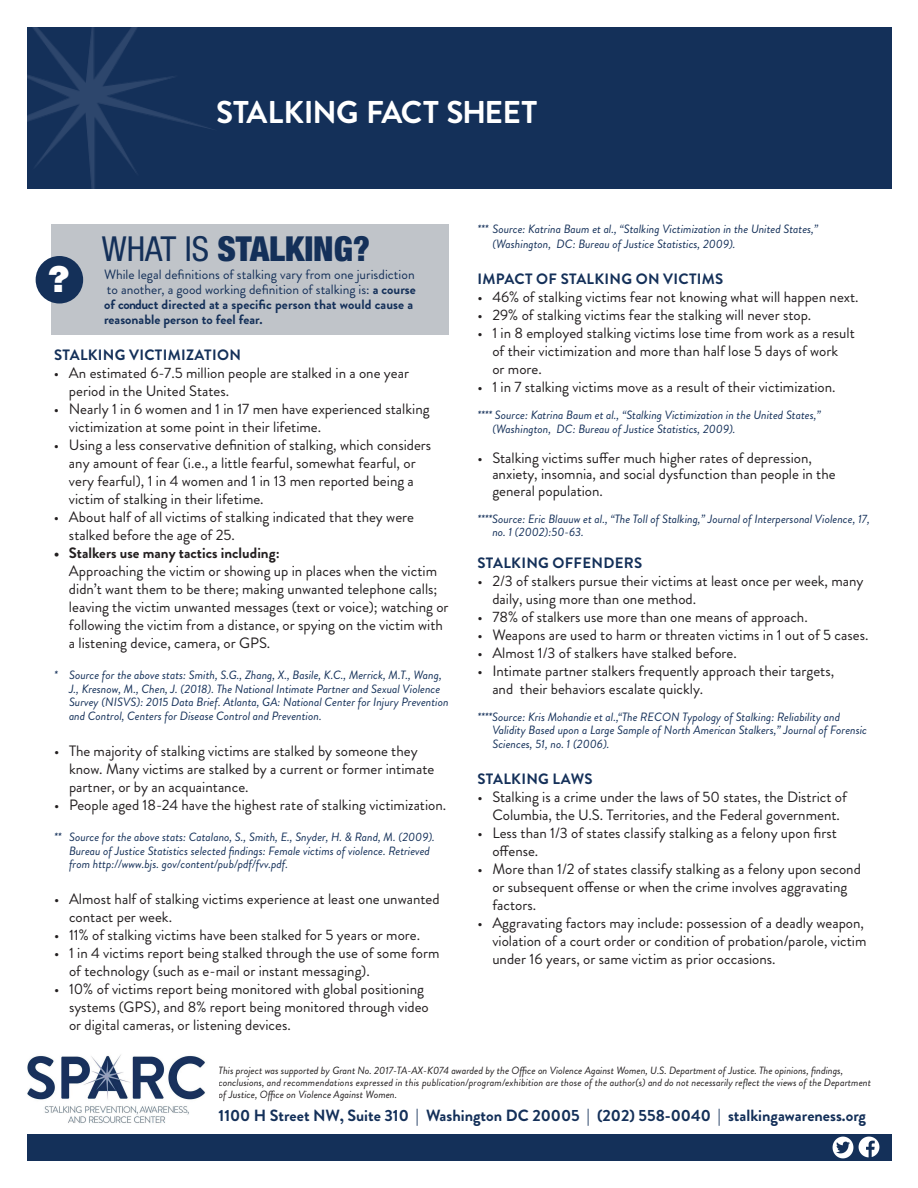
<style>
.page{position:relative;width:918px;height:1188px;background:#fff}
.page>*{position:absolute;margin:0;border:0;box-sizing:border-box;transform-origin:0 0}
.t1{font:900 36px "Helvetica Neue";color:#fff}
.t2{font:900 condensed 34.5px "Helvetica Neue";color:#143059}
.t3{font:700 31.5px "Brandon Grotesque";letter-spacing:-.02em;color:#fff}
.t4{font:700 16.2px "Brandon Grotesque";color:#143059}
.t5{font:15px/18px "Brandon Grotesque";color:#231f20}
.t6{font:700 15px "Brandon Grotesque";letter-spacing:.02em;color:#143059}
.t7{font:700 15px "Brandon Grotesque";color:#231f20}
.t8{font:13.5px/15px "Brandon Grotesque";letter-spacing:.005em;color:#143059}
.t9{font:italic 12px/13.5px "Brandon Grotesque";color:#143059}
.t10{font:italic 10.5px/12px "Brandon Grotesque";color:#231f20}
.s1{font-weight:400}
.s2{font-weight:700}
</style>
<div class="page">
<div style="left:27px;top:27px;width:864px;height:162px;background:#143059"></div>
<img style="left:27px;top:27px;width:184px;height:162px">
<div style="left:27px;top:1134px;width:864px;height:27px;background:#143059"></div>
<img style="left:27px;top:1055px;width:178px;height:69px">
<img style="left:832px;top:1137px;width:22px;height:21px">
<img style="left:858px;top:1137px;width:22px;height:21px">
<div style="left:52px;top:225px;width:397px;height:110px;background:#c0c4c9"></div>
<div style="left:36px;top:256px;width:47px;height:48px;background:#143059;border-radius:50%"></div>
<h3 class="t3" style="left:216px;top:90px;width:323px">STALKING FACT SHEET</h3>
<h2 class="t2" style="left:102px;top:228px;width:270px"><span class="s1">WHAT IS</span> STALKING?</h2>
<h1 class="t1" style="left:48px;top:258px;width:22px">?</h1>
<p class="t8" style="left:104px;top:267px;width:313px">While legal definitions of stalking vary from one jurisdiction to another, a good working definition of stalking is: <span class="s2">a course of conduct directed at a specific person that would cause a reasonable person to feel fear.</span></p>
<p class="t6" style="left:54px;top:344px;width:188px">STALKING VICTIMIZATION</p>
<p class="t5" style="left:69px;top:364px;width:342px;text-indent:-15px">• An estimated 6-7.5 million people are stalked in a one year period in the United States.</p>
<p class="t5" style="left:69px;top:400px;width:362px;text-indent:-15px">• Nearly 1 in 6 women and 1 in 17 men have experienced stalking victimization at some point in their lifetime.</p>
<p class="t5" style="left:69px;top:436px;width:364px;text-indent:-15px">• Using a less conservative definition of stalking, which considers any amount of fear (i.e., a little fearful, somewhat fearful, or very fearful), 1 in 4 women and 1 in 13 men reported being a victim of stalking in their lifetime.</p>
<p class="t5" style="left:69px;top:508px;width:347px;text-indent:-15px">• About half of all victims of stalking indicated that they were stalked before the age of 25.</p>
<p class="t7" style="left:54px;top:542px;width:227px">• Stalkers use many tactics including:</p>
<p class="t5" style="left:69px;top:562px;width:381px">Approaching the victim or showing up in places when the victim didn’t want them to be there; making unwanted telephone calls; leaving the victim unwanted messages (text or voice); watching or following the victim from a distance, or spying on the victim with a listening device, camera, or GPS.</p>
<p class="t9" style="left:69px;top:668px;width:381px;text-indent:-15px">* Source for the above stats: Smith, S.G., Zhang, X., Basile, K.C., Merrick, M.T., Wang, J., Kresnow, M., Chen, J. (2018). The National Intimate Partner and Sexual Violence Survey (NISVS): 2015 Data Brief. Atlanta, GA: National Center for Injury Prevention and Control, Centers for Disease Control and Prevention.</p>
<p class="t5" style="left:69px;top:742px;width:367px;text-indent:-15px">• The majority of stalking victims are stalked by someone they know. Many victims are stalked by a current or former intimate partner, or by an acquaintance.</p>
<p class="t5" style="left:54px;top:796px;width:394px">• People aged 18-24 have the highest rate of stalking victimization.</p>
<p class="t9" style="left:69px;top:830px;width:367px;text-indent:-15px">** Source for the above stats: Catalano, S., Smith, E., Snyder, H. &amp; Rand, M. (2009).<br>Bureau of Justice Statistics selected findings: Female victims of violence. Retrieved from http://www.bjs. gov/content/pub/pdf/fvv.pdf.</p>
<p class="t5" style="left:69px;top:890px;width:372px;text-indent:-15px">• Almost half of stalking victims experience at least one unwanted contact per week.</p>
<p class="t5" style="left:54px;top:926px;width:368px">• 11% of stalking victims have been stalked for 5 years or more.</p>
<p class="t5" style="left:69px;top:944px;width:372px;text-indent:-15px">• 1 in 4 victims report being stalked through the use of some form of technology (such as e-mail or instant messaging).</p>
<p class="t5" style="left:69px;top:980px;width:361px;text-indent:-15px">• 10% of victims report being monitored with global positioning systems (GPS), and 8% report being monitored through video or digital cameras, or listening devices.</p>
<p class="t9" style="left:492px;top:222px;width:327px;line-height:15px;text-indent:-15px">*** Source: Katrina Baum et al., “Stalking Victimization in the United States,” (Washington, DC: Bureau of Justice Statistics, 2009).</p>
<p class="t6" style="left:477px;top:268px;width:247px">IMPACT OF STALKING ON VICTIMS</p>
<p class="t5" style="left:477px;top:288px;width:383px">• 46% of stalking victims fear not knowing what will happen next.</p>
<p class="t5" style="left:477px;top:306px;width:336px">• 29% of stalking victims fear the stalking will never stop.</p>
<p class="t5" style="left:492px;top:324px;width:364px;text-indent:-15px">• 1 in 8 employed stalking victims lose time from work as a result of their victimization and more than half lose 5 days of work<br>or more.</p>
<p class="t5" style="left:477px;top:378px;width:360px">• 1 in 7 stalking victims move as a result of their victimization.</p>
<p class="t9" style="left:492px;top:408px;width:330px;text-indent:-15px">**** Source: Katrina Baum et al., “Stalking Victimization in the United States,” (Washington, DC: Bureau of Justice Statistics, 2009).</p>
<p class="t5" style="left:492px;top:449px;width:345px;line-height:16.5px;text-indent:-15px">• Stalking victims suffer much higher rates of depression, anxiety, insomnia, and social dysfunction than people in the general population.</p>
<p class="t9" style="left:492px;top:512px;width:379px;text-indent:-15px">****Source: Eric Blauuw et al., “The Toll of Stalking,” Journal of Interpersonal Violence, 17, no. 1 (2002):50-63.</p>
<p class="t6" style="left:477px;top:552px;width:166px">STALKING OFFENDERS</p>
<p class="t5" style="left:492px;top:572px;width:373px;text-indent:-15px">• 2/3 of stalkers pursue their victims at least once per week, many daily, using more than one method.</p>
<p class="t5" style="left:477px;top:608px;width:332px">• 78% of stalkers use more than one means of approach.</p>
<p class="t5" style="left:477px;top:626px;width:393px">• Weapons are used to harm or threaten victims in 1 out of 5 cases.</p>
<p class="t5" style="left:477px;top:644px;width:261px">• Almost 1/3 of stalkers have stalked before.</p>
<p class="t5" style="left:492px;top:662px;width:343px;text-indent:-15px">• Intimate partner stalkers frequently approach their targets, and their behaviors escalate quickly.</p>
<p class="t9" style="left:492px;top:710px;width:376px;text-indent:-15px">****Source: Kris Mohandie et al.,“The RECON Typology of Stalking: Reliability and<br>Validity Based upon a Large Sample of North American Stalkers,” Journal of Forensic<br>Sciences, 51, no. 1 (2006).</p>
<p class="t6" style="left:477px;top:768px;width:117px">STALKING LAWS</p>
<p class="t5" style="left:477px;top:788px;width:371px;text-align:center">• Stalking is a crime under the laws of 50 states, the District of<br>Columbia, the U.S. Territories, and the Federal government.</p>
<p class="t5" style="left:492px;top:824px;width:346px;text-indent:-15px">• Less than 1/3 of states classify stalking as a felony upon first offense.</p>
<p class="t5" style="left:492px;top:860px;width:370px;text-indent:-15px">• More than 1/2 of states classify stalking as a felony upon second or subsequent offense or when the crime involves aggravating factors.</p>
<p class="t5" style="left:492px;top:914px;width:376px;text-indent:-15px">• Aggravating factors may include: possession of a deadly weapon, violation of a court order or condition of probation/parole, victim under 16 years, or same victim as prior occasions.</p>
<p class="t10" style="left:219px;top:1065px;width:654px">This project was supported by Grant No. 2017-TA-AX-K074 awarded by the Office on Violence Against Women, U.S. Department of Justice. The opinions, findings, conclusions, and recommendations expressed in this publication/program/exhibition are those of the author(s) and do not necessarily reflect the views of the Department of Justice, Office on Violence Against Women.</p>
<p class="t4" style="left:219px;top:1104px;width:649px">1100 H Street NW, Suite 310 | Washington DC 20005 | (202) 558-0040 | stalkingawareness.org</p>
</div>
